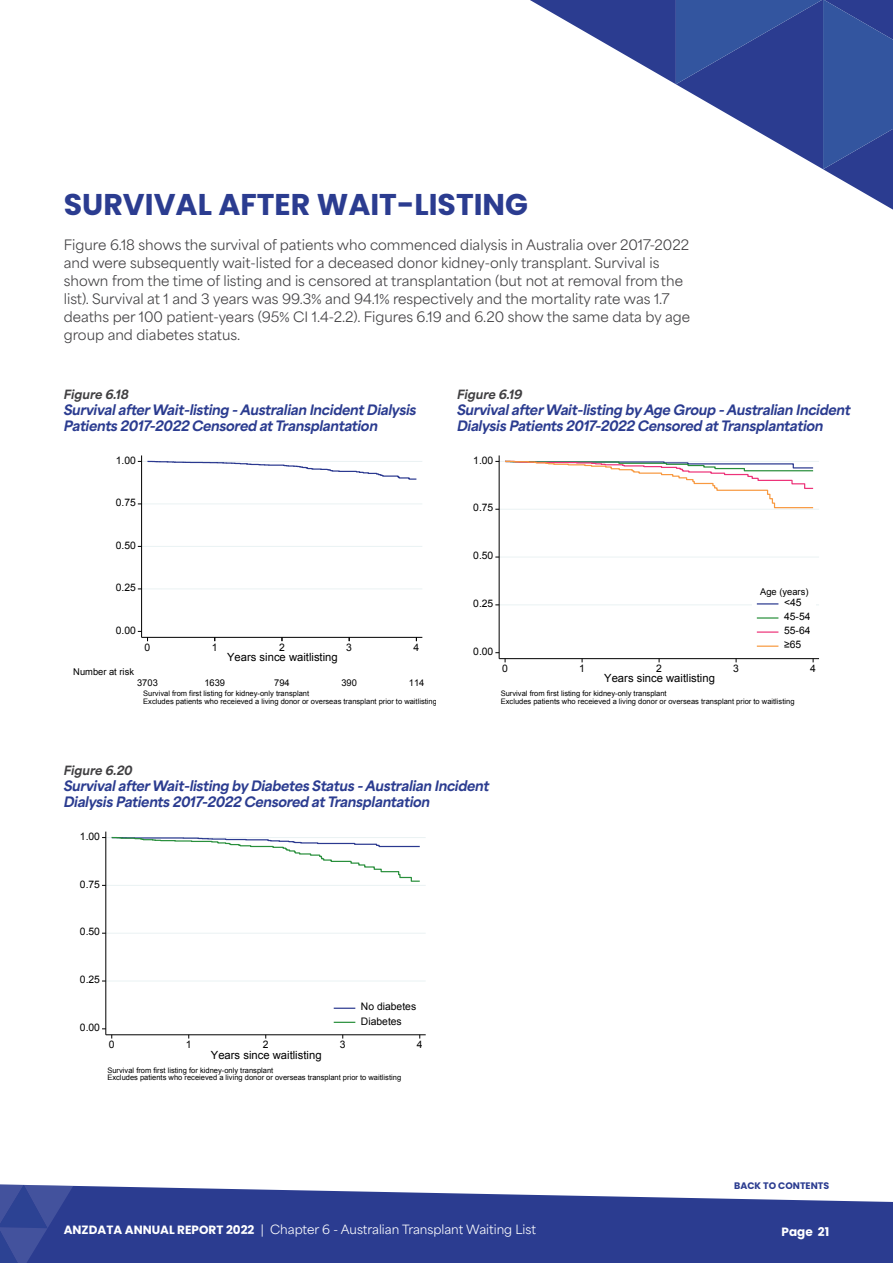
<style>
.page{position:relative;width:893px;height:1263px;background:#fff}
.page>*{position:absolute;margin:0;border:0;box-sizing:border-box;transform-origin:0 0}
.t1{font:700 30px "Poppins";color:#2b3c90}
.t2{font:13.5px/18px "Area Normal";color:#414042}
.t3{font:italic 800 13.5px/16.2px "Area Normal";letter-spacing:-.02em;color:#2b3c90}
.t4{font:12px "Area Normal";color:#fff}
.t5{font:italic 800 12px "Area Normal";color:#414042}
.t6{font:700 12px "Poppins";color:#fff}
.t7{font:11.25px "Arial";color:#000}
.t8{font:10.35px/14.1px "Arial";color:#000}
.t9{font:700 9.45px "Poppins";color:#2b3c90}
.t10{font:9.3px "Arial";color:#000}
.t11{font:7.5px/7.5px "Arial";color:#000}
.s1{font-family:"Poppins";font-weight:700}
</style>
<div class="page">
<svg style="left:73px;top:1185px;width:820px;height:78px;fill:#2b3c90"></svg>
<svg style="left:0;top:1184px;width:73px;height:79px"></svg>
<div style="left:142px;top:455px;width:280px;height:182px;border:1px solid #fff"></div>
<hr style="left:142px;top:588px;width:280px;height:1px;background:#eaf2f3">
<hr style="left:142px;top:546px;width:280px;height:1px;background:#eaf2f3">
<hr style="left:142px;top:503px;width:280px;height:1px;background:#eaf2f3">
<hr style="left:142px;top:461px;width:280px;height:1px;background:#eaf2f3">
<hr style="left:141px;top:455px;width:1px;height:182px;background:#000">
<svg style="left:138px;top:460px;width:279px;height:20px"></svg>
<hr style="left:142px;top:637px;width:280px;height:1px;background:#000">
<svg style="left:138px;top:631px;width:10px;height:10px"></svg>
<hr style="left:106px;top:980px;width:320px;height:1px;background:#eaf2f3">
<hr style="left:106px;top:933px;width:320px;height:1px;background:#eaf2f3">
<hr style="left:106px;top:885px;width:320px;height:1px;background:#eaf2f3">
<hr style="left:106px;top:837px;width:320px;height:1px;background:#eaf2f3">
<hr style="left:106px;top:832px;width:1px;height:203px;background:#000">
<svg style="left:102px;top:836px;width:318px;height:50px"></svg>
<hr style="left:106px;top:1034px;width:320px;height:1px;background:#000">
<svg style="left:334px;top:1008px;width:21px;height:1px"></svg>
<svg style="left:334px;top:1022px;width:21px;height:1px"></svg>
<hr style="left:499px;top:604px;width:320px;height:1px;background:#eaf2f3">
<hr style="left:499px;top:557px;width:320px;height:1px;background:#eaf2f3">
<hr style="left:499px;top:509px;width:320px;height:1px;background:#eaf2f3">
<hr style="left:499px;top:461px;width:320px;height:1px;background:#eaf2f3">
<hr style="left:499px;top:455px;width:1px;height:204px;background:#000">
<svg style="left:495px;top:460px;width:319px;height:50px"></svg>
<hr style="left:499px;top:658px;width:320px;height:1px;background:#000">
<div style="left:753px;top:582px;width:63px;height:73px;background:#fff"></div>
<svg style="left:757px;top:603px;width:21px;height:1px"></svg>
<hr style="left:757px;top:617px;width:21px;height:2px;background:#288f3b">
<hr style="left:757px;top:631px;width:21px;height:2px;background:#ed3379">
<hr style="left:757px;top:645px;width:21px;height:2px;background:#f89940">
<svg style="left:530px;top:0;width:363px;height:210px"></svg>
<h1 class="t1" style="left:64px;top:187px;width:466px">SURVIVAL AFTER WAIT-LISTING</h1>
<p class="t2" style="left:64px;top:234px;width:628px">Figure 6.18 shows the survival of patients who commenced dialysis in Australia over 2017-2022 and were subsequently wait-listed for a deceased donor kidney-only transplant. Survival is shown from the time of listing and is censored at transplantation (but not at removal from the list). Survival at 1 and 3 years was 99.3% and 94.1% respectively and the mortality rate was 1.7 deaths per 100 patient-years (95% CI 1.4-2.2). Figures 6.19 and 6.20 show the same data by age group and diabetes status.</p>
<p class="t5" style="left:64px;top:383px;width:67px">Figure 6.18</p>
<p class="t3" style="left:64px;top:400px;width:354px">Survival after Wait-listing - Australian Incident Dialysis<br>Patients 2017-2022 Censored at Transplantation</p>
<p class="t8" style="left:116px;top:453px;width:22px">1.00</p>
<p class="t8" style="left:116px;top:495px;width:22px">0.75</p>
<p class="t8" style="left:116px;top:538px;width:22px">0.50</p>
<p class="t8" style="left:116px;top:580px;width:22px">0.25</p>
<p class="t8" style="left:116px;top:623px;width:22px">0.00</p>
<p class="t8" style="left:145px;top:640px;width:7px">0</p>
<p class="t8" style="left:212px;top:640px;width:7px">1</p>
<p class="t8" style="left:279px;top:640px;width:7px">2</p>
<p class="t8" style="left:346px;top:640px;width:7px">3</p>
<p class="t8" style="left:413px;top:640px;width:7px">4</p>
<p class="t7" style="left:227px;top:650px;width:112px">Years since waitlisting</p>
<p class="t11" style="left:143px;top:690px;width:295px">Survival from first listing for kidney-only transplant<br>Excludes patients who receieved a living donor or overseas transplant prior to waitlisting</p>
<p class="t10" style="left:73px;top:666px;width:62px">Number at risk</p>
<p class="t10" style="left:137px;top:676px;width:22px">3703</p>
<p class="t10" style="left:204px;top:676px;width:22px">1639</p>
<p class="t10" style="left:274px;top:676px;width:17px">794</p>
<p class="t10" style="left:341px;top:676px;width:17px">390</p>
<p class="t10" style="left:409px;top:676px;width:17px">114</p>
<p class="t5" style="left:457px;top:383px;width:67px">Figure 6.19</p>
<p class="t3" style="left:457px;top:400px;width:395px">Survival after Wait-listing by Age Group - Australian Incident<br>Dialysis Patients 2017-2022 Censored at Transplantation</p>
<p class="t8" style="left:473px;top:453px;width:22px">1.00</p>
<p class="t8" style="left:473px;top:501px;width:22px">0.75</p>
<p class="t8" style="left:473px;top:549px;width:22px">0.50</p>
<p class="t8" style="left:473px;top:596px;width:22px">0.25</p>
<p class="t8" style="left:473px;top:644px;width:22px">0.00</p>
<p class="t10" style="left:760px;top:585px;width:50px">Age (years)</p>
<p class="t8" style="left:784px;top:595px;width:28px">&lt;45<br>45-54<br>55-64 ≥65</p>
<p class="t8" style="left:502px;top:661px;width:7px">0</p>
<p class="t8" style="left:579px;top:661px;width:7px">1</p>
<p class="t8" style="left:656px;top:661px;width:7px">2</p>
<p class="t8" style="left:733px;top:661px;width:7px">3</p>
<p class="t8" style="left:810px;top:661px;width:7px">4</p>
<p class="t7" style="left:604px;top:671px;width:112px">Years since waitlisting</p>
<p class="t11" style="left:501px;top:690px;width:295px">Survival from first listing for kidney-only transplant<br>Excludes patients who receieved a living donor or overseas transplant prior to waitlisting</p>
<p class="t5" style="left:64px;top:759px;width:70px">Figure 6.20</p>
<p class="t3" style="left:64px;top:776px;width:427px">Survival after Wait-listing by Diabetes Status - Australian Incident<br>Dialysis Patients 2017-2022 Censored at Transplantation</p>
<p class="t8" style="left:80px;top:829px;width:22px">1.00</p>
<p class="t8" style="left:80px;top:877px;width:22px">0.75</p>
<p class="t8" style="left:80px;top:925px;width:22px">0.50</p>
<p class="t8" style="left:80px;top:973px;width:22px">0.25</p>
<p class="t8" style="left:80px;top:1020px;width:22px">0.00</p>
<p class="t8" style="left:361px;top:1000px;width:57px">No diabetes<br>Diabetes</p>
<p class="t8" style="left:109px;top:1037px;width:7px">0</p>
<p class="t8" style="left:186px;top:1037px;width:7px">1</p>
<p class="t8" style="left:263px;top:1037px;width:7px">2</p>
<p class="t8" style="left:340px;top:1037px;width:7px">3</p>
<p class="t8" style="left:417px;top:1037px;width:7px">4</p>
<p class="t7" style="left:211px;top:1047px;width:112px">Years since waitlisting</p>
<p class="t11" style="left:107px;top:1066px;width:295px">Survival from first listing for kidney-only transplant<br>Excludes patients who receieved a living donor or overseas transplant prior to waitlisting</p>
<p class="t9" style="left:734px;top:1180px;width:96px">BACK TO CONTENTS</p>
<p class="t4" style="left:64px;top:1219px;width:474px"><span class="s1">ANZDATA ANNUAL REPORT 2022</span> | Chapter 6 - Australian Transplant Waiting List</p>
<p class="t6" style="left:782px;top:1225px;width:49px">Page 21</p>
</div>
